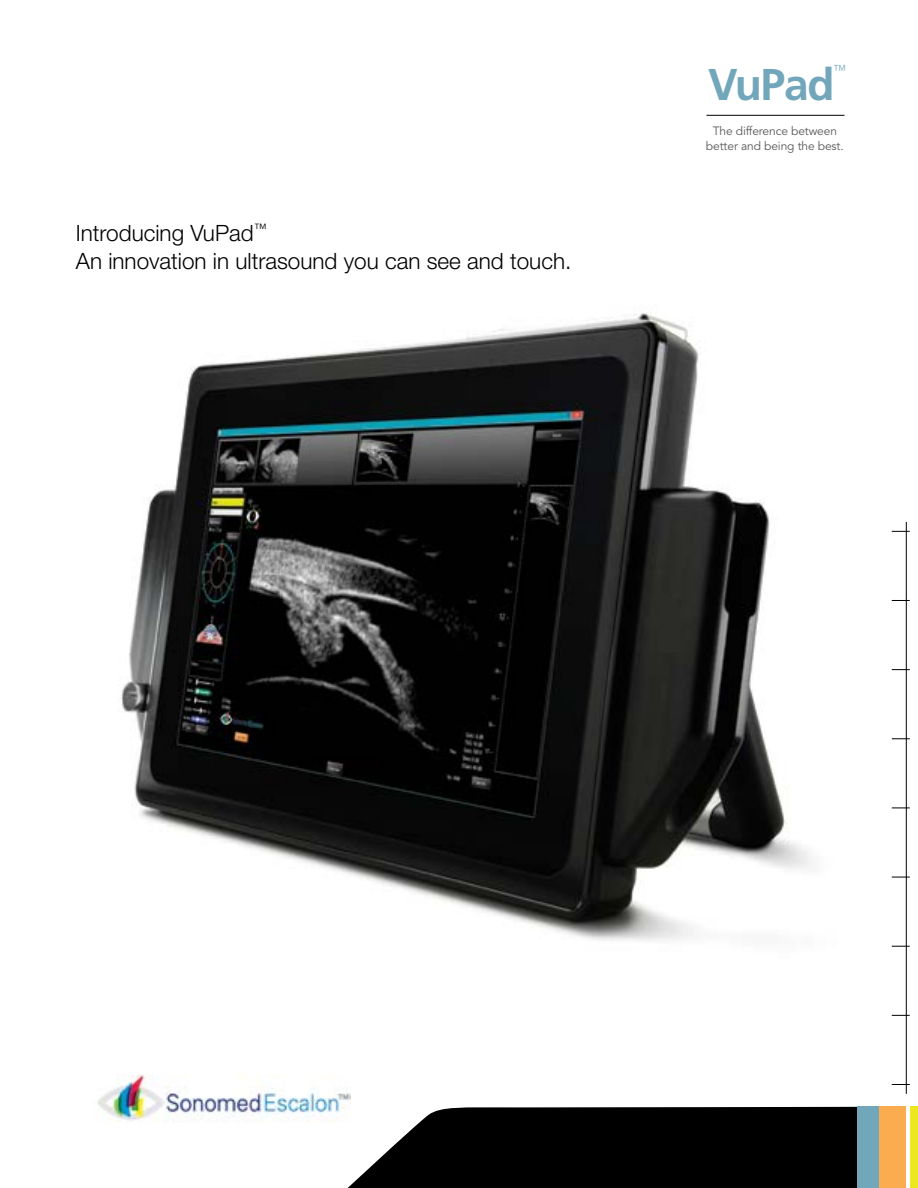
<style>
.page{position:relative;width:918px;height:1188px;background:#fff}
.page>*{position:absolute;margin:0;border:0;box-sizing:border-box;transform-origin:0 0}
.t1{font:700 44.55px "Frutiger";letter-spacing:-.03em;color:#72a7bb}
.t2{font:300 22.5px/28.5px "Helvetica Neue";color:#000}
.t3{font:300 14.1px "Helvetica Neue";color:#72a7bb;scale:.92 1}
.t4{font:12px/15px "Avenir LT Std";letter-spacing:-.01em;color:#58595b;text-align:center}
</style>
<div class="page">
<img style="left:120px;top:313px;width:790px;height:680px">
<img style="left:97px;top:1075px;width:254px;height:47px">
<svg style="left:332px;top:1106px;width:586px;height:82px;background:#1f1f1f"></svg>
<div style="left:908px;top:1107px;width:10px;height:81px;background:#ece71f"></div>
<hr style="left:906px;top:1107px;width:4px;height:81px;background:#fff">
<div style="left:857px;top:1107px;width:30px;height:81px;background:#72a7bb"></div>
<div style="left:880px;top:1107px;width:26px;height:81px;background:#fbac4e"></div>
<hr style="left:706px;top:115px;width:138px;height:1px;background:#000">
<svg style="left:892px;top:531px;width:18px;height:1px"></svg>
<svg style="left:892px;top:669px;width:18px;height:1px"></svg>
<svg style="left:892px;top:808px;width:18px;height:1px"></svg>
<svg style="left:892px;top:946px;width:18px;height:1px"></svg>
<svg style="left:892px;top:1084px;width:18px;height:1px"></svg>
<svg style="left:892px;top:1015px;width:18px;height:1px"></svg>
<svg style="left:892px;top:877px;width:18px;height:1px"></svg>
<svg style="left:892px;top:739px;width:18px;height:1px"></svg>
<svg style="left:892px;top:600px;width:18px;height:1px"></svg>
<hr style="left:906px;top:522px;width:1px;height:572px;background:#000">
<p class="t2" style="left:76px;top:218px;width:497px">Introducing VuPad<sup>™<br></sup>An innovation in ultrasound you can see and touch.</p>
<h1 class="t1" style="left:708px;top:58px;width:128px">VuPad</h1>
<p class="t3" style="left:833px;top:61px;width:15px">™</p>
<p class="t4" style="left:706px;top:124px;width:139px">The difference between better and being the best.</p>
</div>
